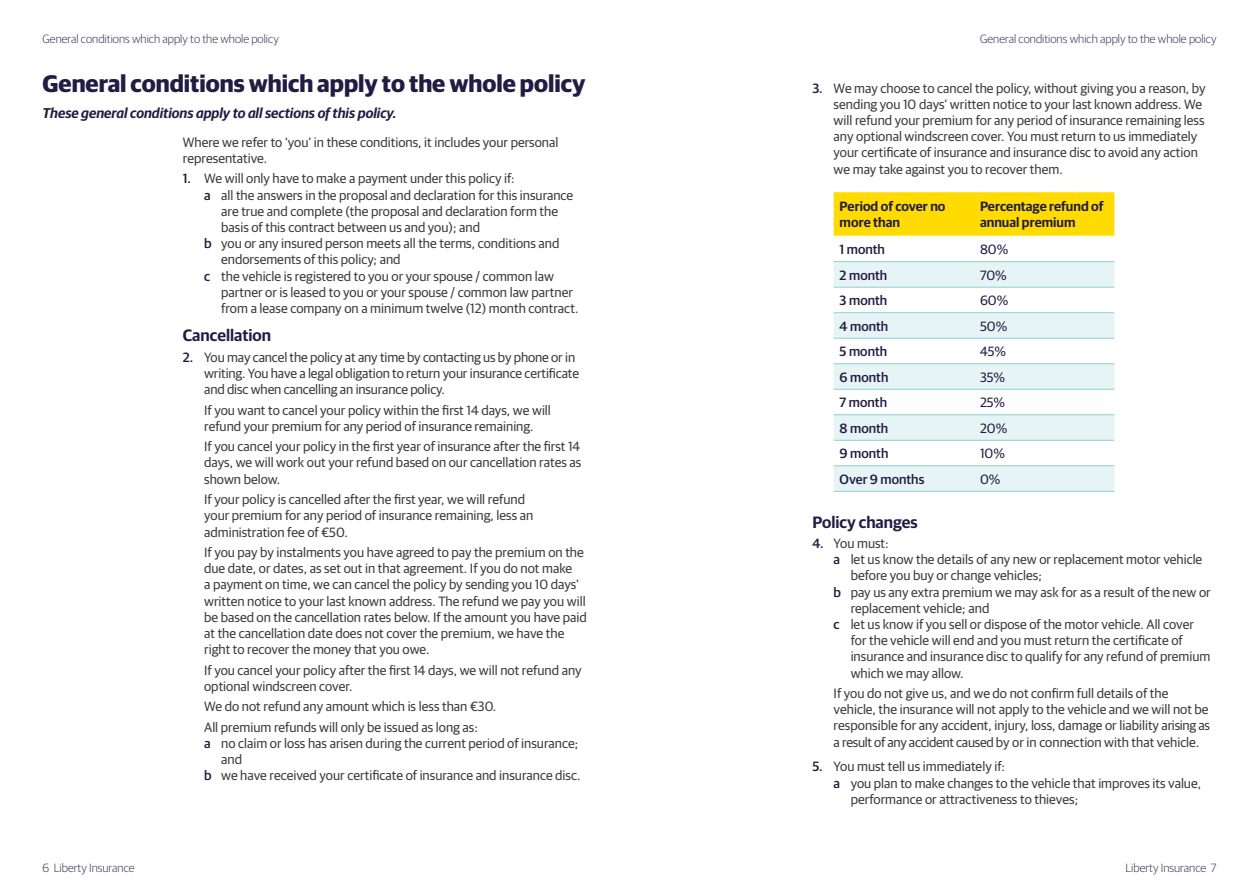
<style>
.page{position:relative;width:1259px;height:893px;background:#fff}
.page>*{position:absolute;margin:0;border:0;box-sizing:border-box;transform-origin:0 0}
.LIB_H1{font:700 24px "Guardian Sans";color:#221c43}
.LIB_H2{font:600 16.5px "Guardian Sans";color:#221c43}
.LIB_H3{font:italic 600 14.25px "Guardian Sans";color:#221c43}
.LIB_body_copy_spaced{font:13.5px/16.2px "Guardian Sans";color:#3b3c43}
.body_copy_spaced_tab{font:13.5px/16.2px "Guardian Sans";color:#3b3c43}
.LIB_body_copy{font:500 13.5px "Guardian Sans";color:#221c43}
.LIB_body_copy-2{font:600 13.5px/16.2px "Guardian Sans";color:#221c43}
.LIB_body_copy-3{font:13.5px "Guardian Sans";color:#221c43}
.t1{font:300 12px "Guardian Sans";color:#403459}
.s1{font-weight:500;color:#221c43}
</style>
<div class="page">
<div style="left:833px;top:192px;width:281px;height:44px;background:#ffdb00"></div>
<svg style="left:833px;top:262px;width:281px;height:229px;fill:#e7f4f5"></svg>
<hr style="left:833px;top:261px;width:141px;height:1px;background:#8ecfd3">
<hr style="left:974px;top:261px;width:140px;height:1px;background:#8ecfd3">
<hr style="left:833px;top:287px;width:141px;height:1px;background:#8ecfd3">
<hr style="left:974px;top:287px;width:140px;height:1px;background:#8ecfd3">
<hr style="left:833px;top:312px;width:141px;height:1px;background:#8ecfd3">
<hr style="left:974px;top:312px;width:140px;height:1px;background:#8ecfd3">
<hr style="left:833px;top:338px;width:141px;height:1px;background:#8ecfd3">
<hr style="left:974px;top:338px;width:140px;height:1px;background:#8ecfd3">
<hr style="left:833px;top:363px;width:141px;height:1px;background:#8ecfd3">
<hr style="left:974px;top:363px;width:140px;height:1px;background:#8ecfd3">
<hr style="left:833px;top:389px;width:141px;height:1px;background:#8ecfd3">
<hr style="left:974px;top:389px;width:140px;height:1px;background:#8ecfd3">
<hr style="left:833px;top:414px;width:141px;height:1px;background:#8ecfd3">
<hr style="left:974px;top:414px;width:140px;height:1px;background:#8ecfd3">
<hr style="left:833px;top:440px;width:141px;height:1px;background:#8ecfd3">
<hr style="left:974px;top:440px;width:140px;height:1px;background:#8ecfd3">
<hr style="left:833px;top:465px;width:141px;height:1px;background:#8ecfd3">
<hr style="left:974px;top:465px;width:140px;height:1px;background:#8ecfd3">
<hr style="left:833px;top:491px;width:141px;height:1px;background:#8ecfd3">
<hr style="left:974px;top:491px;width:140px;height:1px;background:#8ecfd3">
<p class="t1" style="left:43px;top:30px;width:238px">General conditions which apply to the whole policy</p>
<p class="t1" style="left:980px;top:30px;width:238px">General conditions which apply to the whole policy</p>
<p class="LIB_H1" style="left:43px;top:66px;width:544px">General conditions which apply to the whole policy</p>
<p class="LIB_H3" style="left:43px;top:102px;width:355px">These general conditions apply to all sections of this policy.</p>
<p class="LIB_body_copy_spaced" style="left:183px;top:133px;width:377px">Where we refer to ‘you’ in these conditions, it includes your personal representative.</p>
<p class="LIB_body_copy_spaced" style="left:183px;top:170px;width:333px"><span class="s1">1.</span> We will only have to make a payment under this policy if:</p>
<p class="LIB_body_copy_spaced" style="left:221px;top:186px;width:354px;text-indent:-17px"><span class="s1">a</span> all the answers in the proposal and declaration for this insurance are true and complete (the proposal and declaration form the basis of this contract between us and you); and</p>
<p class="LIB_body_copy_spaced" style="left:221px;top:234px;width:340px;text-indent:-17px"><span class="s1">b</span> you or any insured person meets all the terms, conditions and endorsements of this policy; and</p>
<p class="LIB_body_copy_spaced" style="left:221px;top:267px;width:359px;text-indent:-17px"><span class="s1">c</span> the vehicle is registered to you or your spouse / common law partner or is leased to you or your spouse / common law partner from a lease company on a minimum twelve (12) month contract.</p>
<p class="LIB_H2" style="left:183px;top:323px;width:90px">Cancellation</p>
<p class="LIB_body_copy_spaced" style="left:204px;top:348px;width:376px;text-indent:-21px"><span class="s1">2.</span> You may cancel the policy at any time by contacting us by phone or in writing. You have a legal obligation to return your insurance certificate and disc when cancelling an insurance policy.</p>
<p class="LIB_body_copy_spaced" style="left:204px;top:401px;width:348px">If you want to cancel your policy within the first 14 days, we will refund your premium for any period of insurance remaining.</p>
<p class="LIB_body_copy_spaced" style="left:204px;top:437px;width:379px;text-align:justify">If you cancel your policy in the first year of insurance after the first 14 days, we will work out your refund based on our cancellation rates as shown below.</p>
<p class="LIB_body_copy_spaced" style="left:204px;top:490px;width:331px">If your policy is cancelled after the first year, we will refund your premium for any period of insurance remaining, less an administration fee of €50.</p>
<p class="LIB_body_copy_spaced" style="left:204px;top:543px;width:384px">If you pay by instalments you have agreed to pay the premium on the due date, or dates, as set out in that agreement. If you do not make<br>a payment on time, we can cancel the policy by sending you 10 days’ written notice to your last known address. The refund we pay you will be based on the cancellation rates below. If the amount you have paid at the cancellation date does not cover the premium, we have the right to recover the money that you owe.</p>
<p class="LIB_body_copy_spaced" style="left:204px;top:661px;width:379px">If you cancel your policy after the first 14 days, we will not refund any optional windscreen cover.</p>
<p class="LIB_body_copy_spaced" style="left:204px;top:697px;width:294px">We do not refund any amount which is less than €30.</p>
<p class="body_copy_spaced_tab" style="left:204px;top:718px;width:275px">All premium refunds will only be issued as long as:</p>
<p class="body_copy_spaced_tab" style="left:221px;top:734px;width:359px;text-indent:-17px"><span class="s1">a</span> no claim or loss has arisen during the current period of insurance; and</p>
<p class="body_copy_spaced_tab" style="left:204px;top:767px;width:378px"><span class="s1">b</span> we have received your certificate of insurance and insurance disc.</p>
<p class="body_copy_spaced_tab" style="left:833px;top:79px;width:373px;text-indent:-21px"><span class="s1">3.</span> We may choose to cancel the policy, without giving you a reason, by sending you 10 days’ written notice to your last known address. We will refund your premium for any period of insurance remaining less any optional windscreen cover. You must return to us immediately your certificate of insurance and insurance disc to avoid any action we may take against you to recover them.</p>
<p class="LIB_body_copy-2" style="left:839px;top:197px;width:107px">Period of cover no more than</p>
<p class="LIB_body_copy-2" style="left:980px;top:197px;width:125px">Percentage refund of annual premium</p>
<p class="LIB_body_copy" style="left:839px;top:240px;width:47px">1 month</p>
<p class="LIB_body_copy-3" style="left:980px;top:240px;width:30px">80%</p>
<p class="LIB_body_copy" style="left:839px;top:265px;width:49px">2 month</p>
<p class="LIB_body_copy-3" style="left:980px;top:265px;width:28px">70%</p>
<p class="LIB_body_copy" style="left:839px;top:291px;width:49px">3 month</p>
<p class="LIB_body_copy-3" style="left:980px;top:291px;width:30px">60%</p>
<p class="LIB_body_copy" style="left:839px;top:316px;width:50px">4 month</p>
<p class="LIB_body_copy-3" style="left:980px;top:316px;width:29px">50%</p>
<p class="LIB_body_copy" style="left:839px;top:342px;width:49px">5 month</p>
<p class="LIB_body_copy-3" style="left:980px;top:342px;width:27px">45%</p>
<p class="LIB_body_copy" style="left:839px;top:367px;width:50px">6 month</p>
<p class="LIB_body_copy-3" style="left:980px;top:367px;width:27px">35%</p>
<p class="LIB_body_copy" style="left:839px;top:393px;width:49px">7 month</p>
<p class="LIB_body_copy-3" style="left:980px;top:393px;width:27px">25%</p>
<p class="LIB_body_copy" style="left:839px;top:418px;width:50px">8 month</p>
<p class="LIB_body_copy-3" style="left:980px;top:418px;width:29px">20%</p>
<p class="LIB_body_copy" style="left:839px;top:444px;width:50px">9 month</p>
<p class="LIB_body_copy-3" style="left:980px;top:444px;width:26px">10%</p>
<p class="LIB_body_copy" style="left:839px;top:469px;width:86px">Over 9 months</p>
<p class="LIB_body_copy-3" style="left:980px;top:470px;width:22px">0%</p>
<p class="LIB_H2" style="left:812px;top:510px;width:107px">Policy changes</p>
<p class="body_copy_spaced_tab" style="left:812px;top:534px;width:78px"><span class="s1">4.</span> You must:</p>
<p class="body_copy_spaced_tab" style="left:850px;top:550px;width:353px;text-indent:-17px"><span class="s1">a</span> let us know the details of any new or replacement motor vehicle before you buy or change vehicles;</p>
<p class="body_copy_spaced_tab" style="left:850px;top:583px;width:362px;text-indent:-17px"><span class="s1">b</span> pay us any extra premium we may ask for as a result of the new or replacement vehicle; and</p>
<p class="body_copy_spaced_tab" style="left:850px;top:615px;width:361px;text-indent:-17px"><span class="s1">c</span> let us know if you sell or dispose of the motor vehicle. All cover for the vehicle will end and you must return the certificate of insurance and insurance disc to qualify for any refund of premium which we may allow.</p>
<p class="body_copy_spaced_tab" style="left:833px;top:684px;width:378px">If you do not give us, and we do not confirm full details of the vehicle, the insurance will not apply to the vehicle and we will not be responsible for any accident, injury, loss, damage or liability arising as a result of any accident caused by or in connection with that vehicle.</p>
<p class="body_copy_spaced_tab" style="left:812px;top:758px;width:194px"><span class="s1">5.</span> You must tell us immediately if:</p>
<p class="body_copy_spaced_tab" style="left:850px;top:774px;width:352px;text-indent:-17px"><span class="s1">a</span> you plan to make changes to the vehicle that improves its value, performance or attractiveness to thieves;</p>
<p class="t1" style="left:43px;top:859px;width:94px">6 Liberty Insurance</p>
<p class="t1" style="left:1125px;top:859px;width:93px">Liberty Insurance 7</p>
</div>
